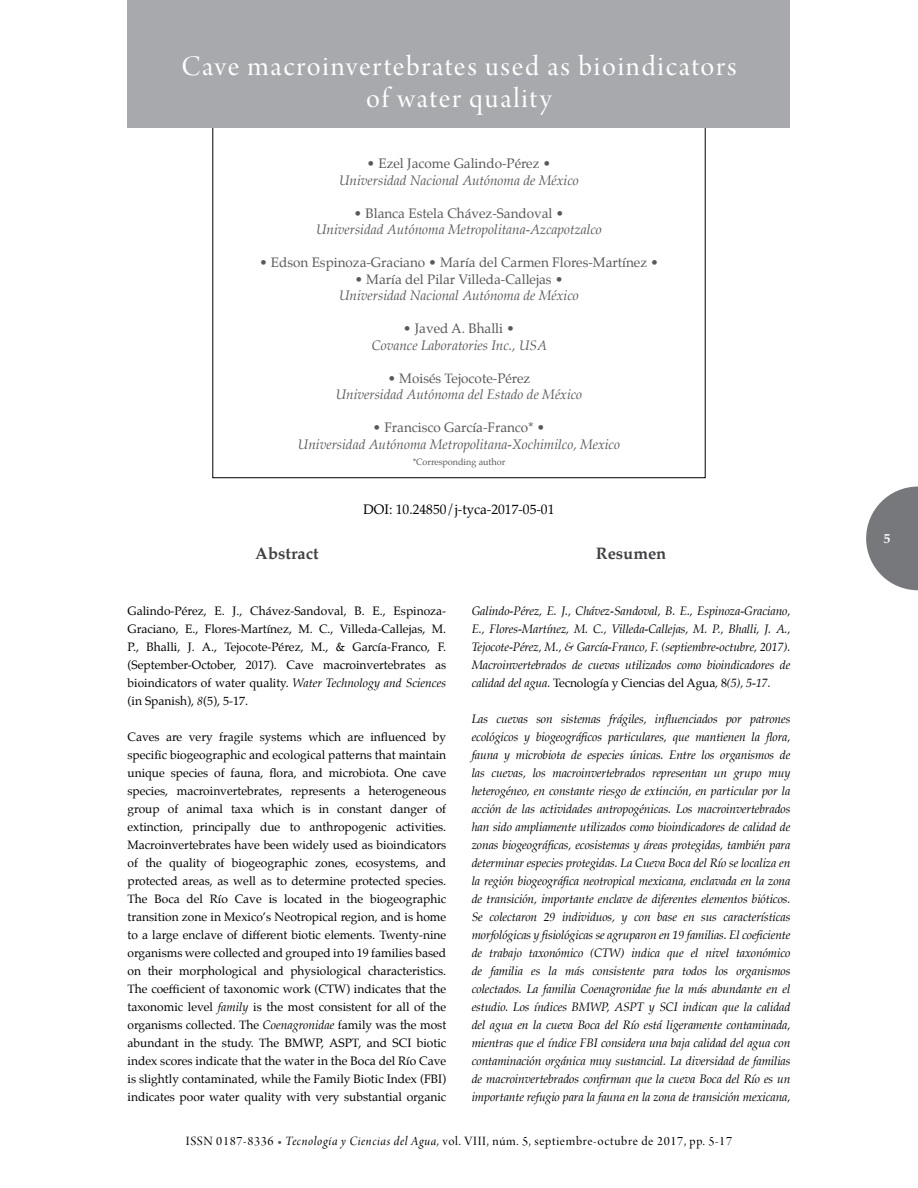
<style>
.page{position:relative;width:918px;height:1188px;background:#fff}
.page>*{position:absolute;margin:0;border:0;box-sizing:border-box;transform-origin:0 0}
.t1{font:30px/31.5px "Arno Pro Display";letter-spacing:.06em;color:#fff;text-align:center}
.t2{font:700 16.5px "Palatino";color:#414042}
.t3{font:italic 13.5px "Palatino";color:#58595b}
.t4{font:13.5px "Palatino";color:#58595b}
.t5{font:13.5px "Arno Pro Display";letter-spacing:.05em;color:#000}
.t6{font:13.5px "Palatino";color:#000}
.t7{font:700 13.5px "Palatino";color:#fff}
.t8{font:italic 12px/18px "Palatino";letter-spacing:-.01em;color:#000;text-align:justify}
.t9{font:12px/18px "Palatino";color:#000;text-align:justify}
.t10{font:9px "Palatino";color:#58595b}
.s1{font-style:italic}
.s2{font-family:"Arno Pro";color:#58595b}
.s3{font-family:"Arno Pro Italic Display"}
.s4{font-style:normal}
</style>
<div class="page">
<svg style="left:866px;top:487px;width:52px;height:103px"></svg>
<div style="left:128px;top:0;width:662px;height:128px;background:#a7a9ac"></div>
<h1 class="t1" style="left:181px;top:53px;width:557px">Cave macroinvertebrates used as bioindicators of water quality</h1>
<p class="t4" style="left:367px;top:152px;width:186px">• Ezel Jacome Galindo-Pérez •</p>
<p class="t3" style="left:339px;top:169px;width:241px">Universidad Nacional Autónoma de México</p>
<p class="t4" style="left:354px;top:202px;width:212px">• Blanca Estela Chávez-Sandoval •</p>
<p class="t3" style="left:316px;top:218px;width:287px">Universidad Autónoma Metropolitana-Azcapotzalco</p>
<p class="t4" style="left:259px;top:251px;width:401px">• Edson Espinoza-Graciano • María del Carmen Flores-Martínez •</p>
<p class="t4" style="left:355px;top:268px;width:210px">• María del Pilar Villeda-Callejas •</p>
<p class="t3" style="left:339px;top:284px;width:241px">Universidad Nacional Autónoma de México</p>
<p class="t4" style="left:403px;top:317px;width:113px">• Javed A. Bhalli •</p>
<p class="t3" style="left:372px;top:334px;width:177px">Covance Laboratories Inc., USA</p>
<p class="t4" style="left:388px;top:367px;width:144px">• Moisés Tejocote-Pérez</p>
<p class="t3" style="left:336px;top:383px;width:248px">Universidad Autónoma del Estado de México</p>
<p class="t4" style="left:373px;top:416px;width:174px">• Francisco García-Franco* •</p>
<p class="t3" style="left:298px;top:433px;width:324px">Universidad Autónoma Metropolitana-Xochimilco, Mexico</p>
<p class="t10" style="left:413px;top:455px;width:94px">*Corresponding author</p>
<h2 class="t2" style="left:255px;top:540px;width:65px">Abstract</h2>
<p class="t6" style="left:364px;top:499px;width:192px">DOI: 10.24850/j-tyca-2017-05-01</p>
<h2 class="t2" style="left:596px;top:540px;width:72px">Resumen</h2>
<p class="t9" style="left:128px;top:602px;width:320px">Galindo-Pérez, E. J., Chávez-Sandoval, B. E., Espinoza-Graciano, E., Flores-Martínez, M. C., Villeda-Callejas, M.<br>P., Bhalli, J. A., Tejocote-Pérez, M., &amp; García-Franco, F. (September-October, 2017). Cave macroinvertebrates as bioindicators of water quality. <span class="s1">Water Technology and Sciences </span>(in Spanish), <span class="s1">8</span>(5), 5-17.</p>
<p class="t9" style="left:128px;top:728px;width:320px">Caves are very fragile systems which are influenced by specific biogeographic and ecological patterns that maintain unique species of fauna, flora, and microbiota. One cave species, macroinvertebrates, represents a heterogeneous group of animal taxa which is in constant danger of extinction, principally due to anthropogenic activities.<br>Macroinvertebrates have been widely used as bioindicators of the quality of biogeographic zones, ecosystems, and protected areas, as well as to determine protected species.<br>The Boca del Río Cave is located in the biogeographic transition zone in Mexico’s Neotropical region, and is home to a large enclave of different biotic elements. Twenty-nine organisms were collected and grouped into 19 families based on their morphological and physiological characteristics.<br>The coefficient of taxonomic work (CTW) indicates that the taxonomic level <span class="s1">family</span> is the most consistent for all of the organisms collected. The <span class="s1">Coenagronidae</span> family was the most abundant in the study. The BMWP, ASPT, and SCI biotic index scores indicate that the water in the Boca del Río Cave is slightly contaminated, while the Family Biotic Index (FBI) indicates poor water quality with very substantial organic</p>
<p class="t5" style="left:186px;top:1133px;width:548px">ISSN 0187-8336 <span class="s2">•</span> <span class="s3">Tecnología y Ciencias del Agua,</span> vol. VIII, núm. 5, septiembre-octubre de 2017, pp. 5-17</p>
<p class="t8" style="left:472px;top:602px;width:320px">Galindo-Pérez, E. J., Chávez-Sandoval, B. E., Espinoza-Graciano, E., Flores-Martínez, M. C., Villeda-Callejas, M. P., Bhalli, J. A., Tejocote-Pérez, M., &amp; García-Franco, F. (septiembre-octubre, 2017).<br>Macroinvertebrados de cuevas utilizados como bioindicadores de calidad del agua. <span class="s4">Tecnología y Ciencias del Agua</span>, <span class="s4">8</span>(5), 5-17.</p>
<p class="t8" style="left:472px;top:710px;width:320px">Las cuevas son sistemas frágiles, influenciados por patrones ecológicos y biogeográficos particulares, que mantienen la flora, fauna y microbiota de especies únicas. Entre los organismos de las cuevas, los macroinvertebrados representan un grupo muy heterogéneo, en constante riesgo de extinción, en particular por la acción de las actividades antropogénicas. Los macroinvertebrados han sido ampliamente utilizados como bioindicadores de calidad de zonas biogeográficas, ecosistemas y áreas protegidas, también para determinar especies protegidas. La Cueva Boca del Río se localiza en la región biogeográfica neotropical mexicana, enclavada en la zona de transición, importante enclave de diferentes elementos bióticos.<br>Se colectaron 29 individuos, y con base en sus características morfológicas y fisiológicas se agruparon en 19 familias. El coeficiente de trabajo taxonómico (CTW) indica que el nivel taxonómico de familia es la más consistente para todos los organismos colectados. La familia Coenagronidae fue la más abundante en el estudio. Los índices BMWP, ASPT y SCI indican que la calidad del agua en la cueva Boca del Río está ligeramente contaminada, mientras que el índice FBI considera una baja calidad del agua con contaminación orgánica muy sustancial. La diversidad de familias de macroinvertebrados confirman que la cueva Boca del Río es un importante refugio para la fauna en la zona de transición mexicana,</p>
<p class="t7" style="left:884px;top:526px;width:8px">5</p>
</div>
